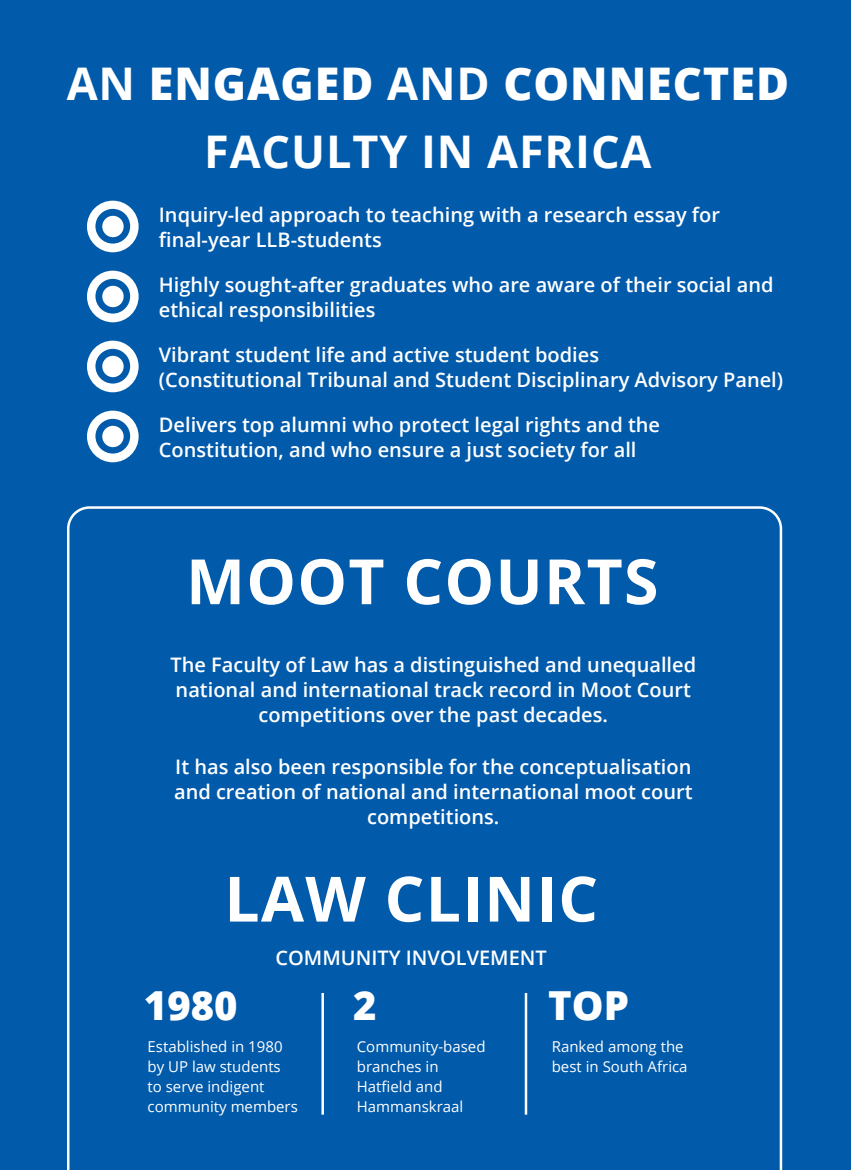
<style>
.page{position:relative;width:851px;height:1170px;background:#fff}
.page>*{position:absolute;margin:0;border:0;box-sizing:border-box;transform-origin:0 0}
.Stats_Source{font:700 62.5px "Open Sans";letter-spacing:.02em;color:#fff}
.Stats_Source-2{font:700 45px/67.5px "Open Sans";letter-spacing:.02em;color:#fff;text-align:center}
.Stats_Head_Ochre{font:800 40px "Open Sans";color:#fff}
.Stats_Text{font:600 20px/25px "Open Sans";color:#fff}
.Stats_Source-3{font:15px/20px "Open Sans";color:#fff}
.s1{font-weight:800}
</style>
<div class="page">
<div style="left:0;top:0;width:850px;height:1169px;background:#015aaa"></div>
<div style="left:87px;top:201px;width:52px;height:51px;background:#fff;border-radius:50%"></div>
<div style="left:95px;top:209px;width:35px;height:34px;background:#015aaa;border-radius:50%"></div>
<div style="left:102px;top:216px;width:22px;height:21px;background:#fff;border-radius:50%"></div>
<div style="left:87px;top:271px;width:52px;height:51px;background:#fff;border-radius:50%"></div>
<div style="left:95px;top:279px;width:35px;height:34px;background:#015aaa;border-radius:50%"></div>
<div style="left:102px;top:286px;width:22px;height:21px;background:#fff;border-radius:50%"></div>
<div style="left:87px;top:340px;width:52px;height:52px;background:#fff;border-radius:50%"></div>
<div style="left:95px;top:349px;width:35px;height:34px;background:#015aaa;border-radius:50%"></div>
<div style="left:102px;top:356px;width:22px;height:21px;background:#fff;border-radius:50%"></div>
<div style="left:87px;top:410px;width:52px;height:52px;background:#fff;border-radius:50%"></div>
<div style="left:95px;top:419px;width:35px;height:34px;background:#015aaa;border-radius:50%"></div>
<div style="left:102px;top:426px;width:22px;height:21px;background:#fff;border-radius:50%"></div>
<svg style="left:67px;top:506px;width:716px;height:663px"></svg>
<hr style="left:321px;top:992px;width:3px;height:122px;background:#fff">
<hr style="left:524px;top:992px;width:3px;height:122px;background:#fff">
<p class="Stats_Source-2" style="left:67px;top:49px;width:723px">AN <span class="s1">ENGAGED</span> AND <span class="s1">CONNECTED<br></span>FACULTY IN AFRICA</p>
<p class="Stats_Text" style="left:159px;top:201px;width:562px">Inquiry-led approach to teaching with a research essay for final-year LLB-students</p>
<p class="Stats_Text" style="left:159px;top:271px;width:616px">Highly sought-after graduates who are aware of their social and ethical responsibilities</p>
<p class="Stats_Text" style="left:159px;top:341px;width:625px">Vibrant student life and active student bodies<br>(Constitutional Tribunal and Student Disciplinary Advisory Panel)</p>
<p class="Stats_Text" style="left:159px;top:411px;width:502px">Delivers top alumni who protect legal rights and the<br>Constitution, and who ensure a just society for all</p>
<p class="Stats_Source" style="left:186px;top:537px;width:474px">MOOT COURTS</p>
<p class="Stats_Text" style="left:170px;top:652px;width:527px;text-align:center">The Faculty of Law has a distinguished and unequalled national and international track record in Moot Court competitions over the past decades.</p>
<p class="Stats_Text" style="left:174px;top:753px;width:520px;text-align:center">It has also been responsible for the conceptualisation and creation of national and international moot court competitions.</p>
<p class="Stats_Source" style="left:224px;top:854px;width:375px">LAW CLINIC</p>
<p class="Stats_Text" style="left:275px;top:944px;width:273px">COMMUNITY INVOLVEMENT</p>
<p class="Stats_Head_Ochre" style="left:144px;top:974px;width:95px">1980</p>
<p class="Stats_Head_Ochre" style="left:353px;top:974px;width:25px">2</p>
<p class="Stats_Head_Ochre" style="left:548px;top:974px;width:82px">TOP</p>
<p class="Stats_Source-3" style="left:147px;top:1035px;width:152px">Established in 1980 by UP law students to serve indigent community members</p>
<p class="Stats_Source-3" style="left:357px;top:1035px;width:130px">Community-based branches in<br>Hatfield and<br>Hammanskraal</p>
<p class="Stats_Source-3" style="left:551px;top:1035px;width:137px">Ranked among the best in South Africa</p>
</div>
